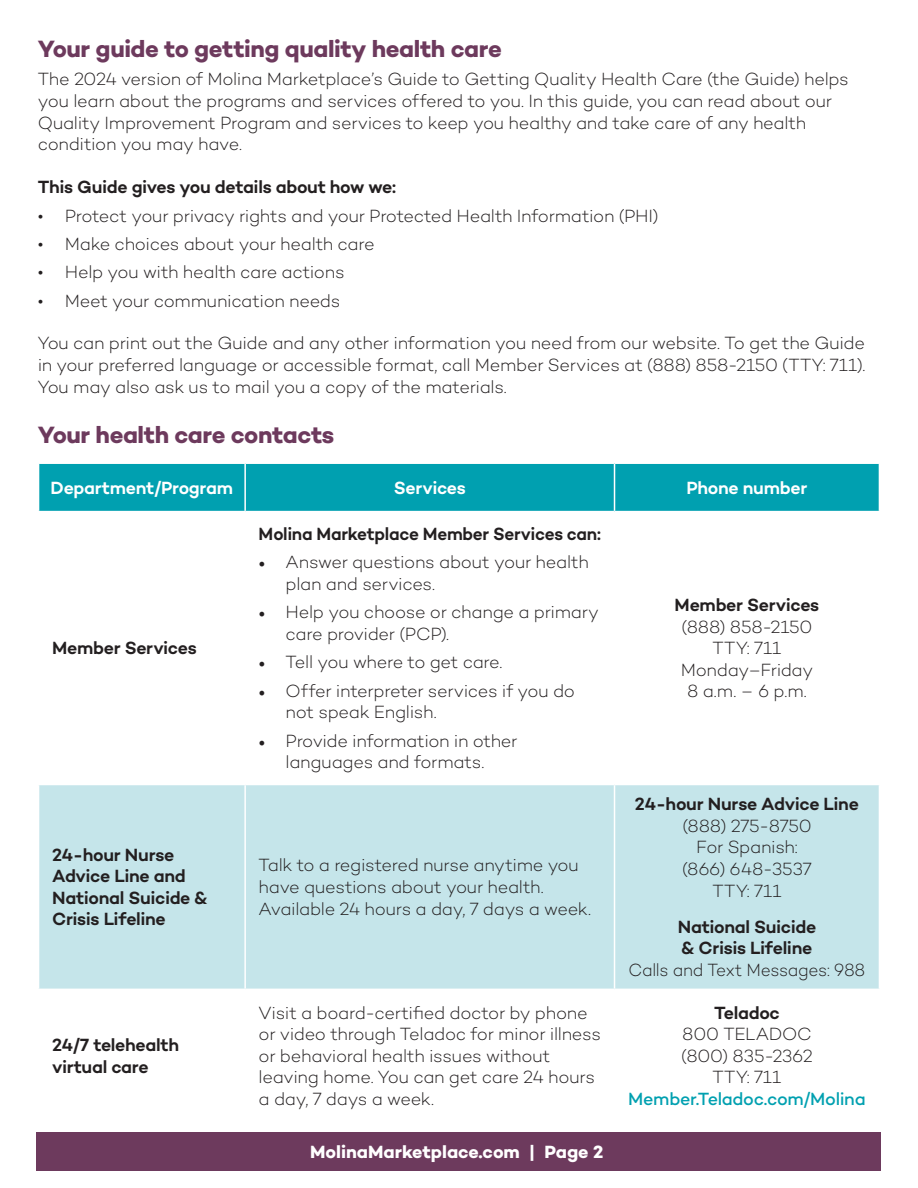
<style>
.page{position:relative;width:918px;height:1188px;background:#fff}
.page>*{position:absolute;margin:0;border:0;box-sizing:border-box;transform-origin:0 0}
.t1{font:700 24px "Campton";letter-spacing:-.02em;color:#6d3a5d}
.t2{font:300 18px/21.6px "Campton";letter-spacing:-.02em;color:#231f20}
.t3{font:600 18px/21.6px "Campton";letter-spacing:-.02em;color:#231f20}
.t4{font:600 18px "Campton";letter-spacing:-.02em;color:#fff}
.t5{font:700 18px "Campton";color:#fff}
.s1{font-family:"Minion Pro";font-weight:400}
.s2{font-weight:600}
.s3{font-weight:300}
.s4{font-weight:500;color:#00a0b0}
</style>
<div class="page">
<div style="left:37px;top:1132px;width:844px;height:39px;background:#6d3a5d"></div>
<div style="left:39px;top:464px;width:840px;height:47px;background:#00a0b0"></div>
<div style="left:39px;top:785px;width:840px;height:204px;background:#c5e5ea"></div>
<hr style="left:244px;top:464px;width:2px;height:47px;background:#fff">
<hr style="left:614px;top:464px;width:1px;height:47px;background:#fff">
<hr style="left:244px;top:785px;width:2px;height:204px;background:#fff">
<hr style="left:614px;top:785px;width:1px;height:204px;background:#fff">
<h2 class="t1" style="left:38px;top:34px;width:465px">Your guide to getting quality health care</h2>
<p class="t2" style="left:38px;top:68px;width:813px">The 2024 version of Molina Marketplace’s Guide to Getting Quality Health Care (the Guide) helps you learn about the programs and services offered to you. In this guide, you can read about our Quality Improvement Program and services to keep you healthy and take care of any health condition you may have.</p>
<p class="t3" style="left:38px;top:176px;width:360px">This Guide gives you details about how we:</p>
<p class="t2" style="left:38px;top:204px;width:622px">• Protect your privacy rights and your Protected Health Information (PHI)</p>
<p class="t2" style="left:38px;top:233px;width:338px">• Make choices about your health care</p>
<p class="t2" style="left:38px;top:261px;width:308px">• Help you with health care actions</p>
<p class="t2" style="left:38px;top:290px;width:304px">• Meet your communication needs</p>
<p class="t2" style="left:38px;top:332px;width:829px;text-align:justify">You can print out the Guide and any other information you need from our website. To get the Guide in your preferred language or accessible format, call Member Services at (888) 858-2150 (TTY: 711).<br>You may also ask us to mail you a copy of the materials.</p>
<h2 class="t1" style="left:38px;top:419px;width:298px">Your health care contacts</h2>
<p class="t4" style="left:51px;top:476px;width:184px">Department/Program</p>
<p class="t4" style="left:394px;top:476px;width:74px">Services</p>
<p class="t4" style="left:687px;top:476px;width:122px">Phone number</p>
<p class="t3" style="left:52px;top:637px;width:146px">Member Services</p>
<p class="t3" style="left:259px;top:523px;width:344px">Molina Marketplace Member Services can:</p>
<p class="t2" style="left:286px;top:551px;width:305px;text-indent:-27px"><span class="s1">•</span> Answer questions about your health plan and services.</p>
<p class="t2" style="left:286px;top:601px;width:315px;text-indent:-27px"><span class="s1">•</span> Help you choose or change a primary care provider (PCP).</p>
<p class="t2" style="left:259px;top:651px;width:245px"><span class="s1">•</span> Tell you where to get care.</p>
<p class="t2" style="left:286px;top:679px;width:291px;text-indent:-27px"><span class="s1">•</span> Offer interpreter services if you do not speak English.</p>
<p class="t2" style="left:259px;top:729px;width:260px;text-align:center"><span class="s1">•</span> Provide information in other languages and formats.</p>
<p class="t3" style="left:52px;top:843px;width:157px">24-hour Nurse<br>Advice Line and<br>National Suicide &amp;<br>Crisis Lifeline</p>
<p class="t2" style="left:259px;top:854px;width:334px">Talk to a registered nurse anytime you have questions about your health.<br>Available 24 hours a day, 7 days a week.</p>
<p class="t2" style="left:675px;top:594px;width:146px;text-align:center"><span class="s2">Member Services </span>(888) 858-2150<br>TTY: 711<br>Monday–Friday<br>8 a.m. – 6 p.m.</p>
<p class="t2" style="left:635px;top:793px;width:225px;text-align:center"><span class="s2">24-hour Nurse Advice Line </span>(888) 275-8750<br>For Spanish:<br>(866) 648-3537<br>TTY: 711</p>
<p class="t3" style="left:628px;top:915px;width:238px;text-align:center">National Suicide<br>&amp; Crisis Lifeline<br><span class="s3">Calls and Text Messages: 988</span></p>
<p class="t3" style="left:52px;top:1034px;width:129px">24/7 telehealth virtual care</p>
<p class="t2" style="left:259px;top:1001px;width:344px">Visit a board-certified doctor by phone or video through Teladoc for minor illness or behavioral health issues without leaving home. You can get care 24 hours a day, 7 days a week.</p>
<p class="t2" style="left:628px;top:1001px;width:239px;text-align:center"><span class="s2">Teladoc<br></span>800 TELADOC<br>(800) 835-2362<br>TTY: 711<br><span class="s4">Member.Teladoc.com/Molina</span></p>
<p class="t5" style="left:310px;top:1141px;width:295px">MolinaMarketplace.com | Page 2</p>
</div>
